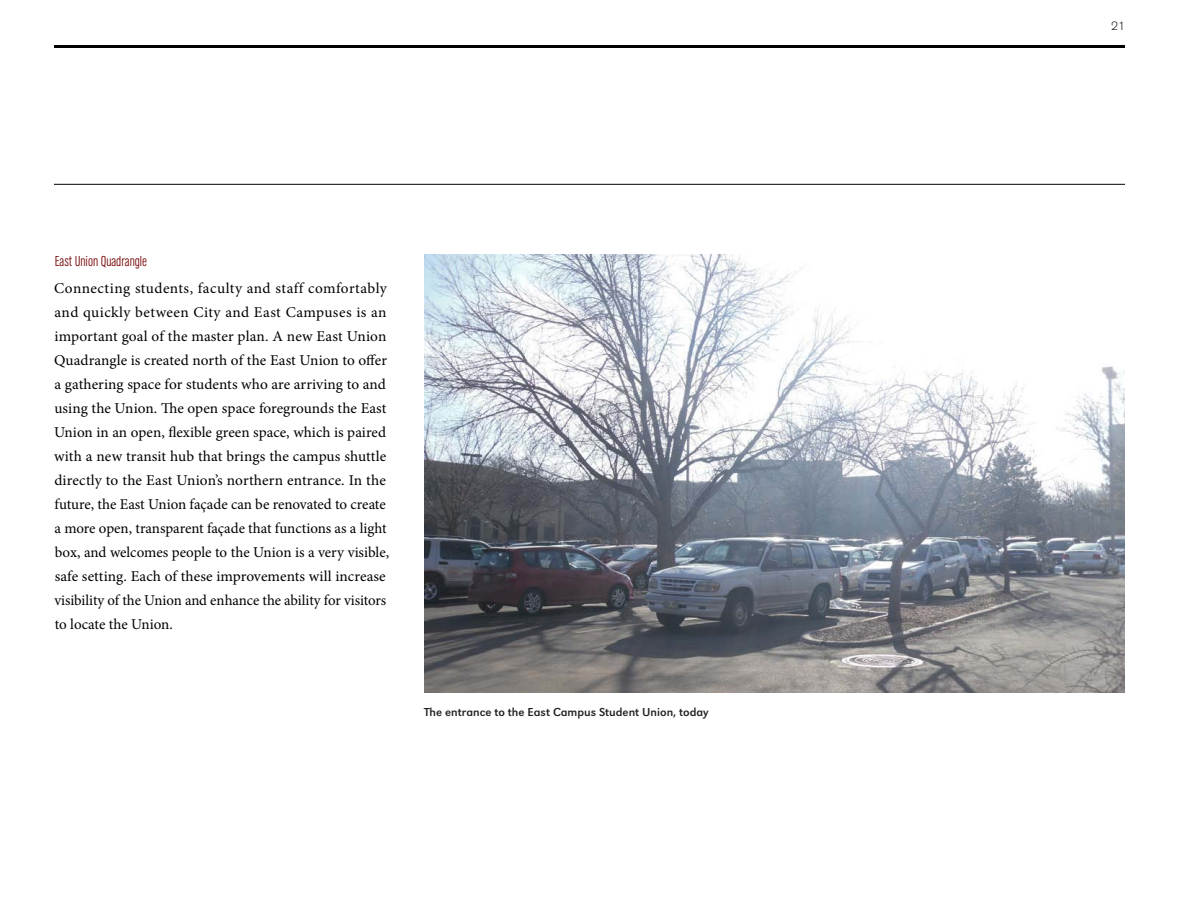
<style>
.page{position:relative;width:1188px;height:918px;background:#fff}
.page>*{position:absolute;margin:0;border:0;box-sizing:border-box;transform-origin:0 0}
.t1{font:15px/24px "Minion Pro";color:#000}
.t2{font:15px "URW Grotesk T Lig Con";color:#760507}
.t3{font:12px "URW Grotesk T";color:#231f20}
.t4{font:300 12px "Akzidenz Grotesk BQ";color:#231f20}
</style>
<div class="page">
<hr style="left:54px;top:45px;width:1071px;height:3px;background:#000">
<hr style="left:54px;top:184px;width:1071px;height:1px;background:#000">
<img style="left:424px;top:254px;width:701px;height:438px">
<p class="t2" style="left:55px;top:253px;width:94px">East Union Quadrangle</p>
<p class="t1" style="left:54px;top:277px;width:337px">Connecting students, faculty and staff comfortably and quickly between City and East Campuses is an important goal of the master plan. A new East Union Quadrangle is created north of the East Union to offer a gathering space for students who are arriving to and using the Union. The open space foregrounds the East Union in an open, flexible green space, which is paired with a new transit hub that brings the campus shuttle directly to the East Union’s northern entrance. In the future, the East Union façade can be renovated to create a more open, transparent façade that functions as a light box, and welcomes people to the Union is a very visible, safe setting. Each of these improvements will increase visibility of the Union and enhance the ability for visitors to locate the Union.</p>
<p class="t3" style="left:424px;top:705px;width:286px">The entrance to the East Campus Student Union, today</p>
<p class="t4" style="left:1111px;top:19px;width:15px">21</p>
</div>
